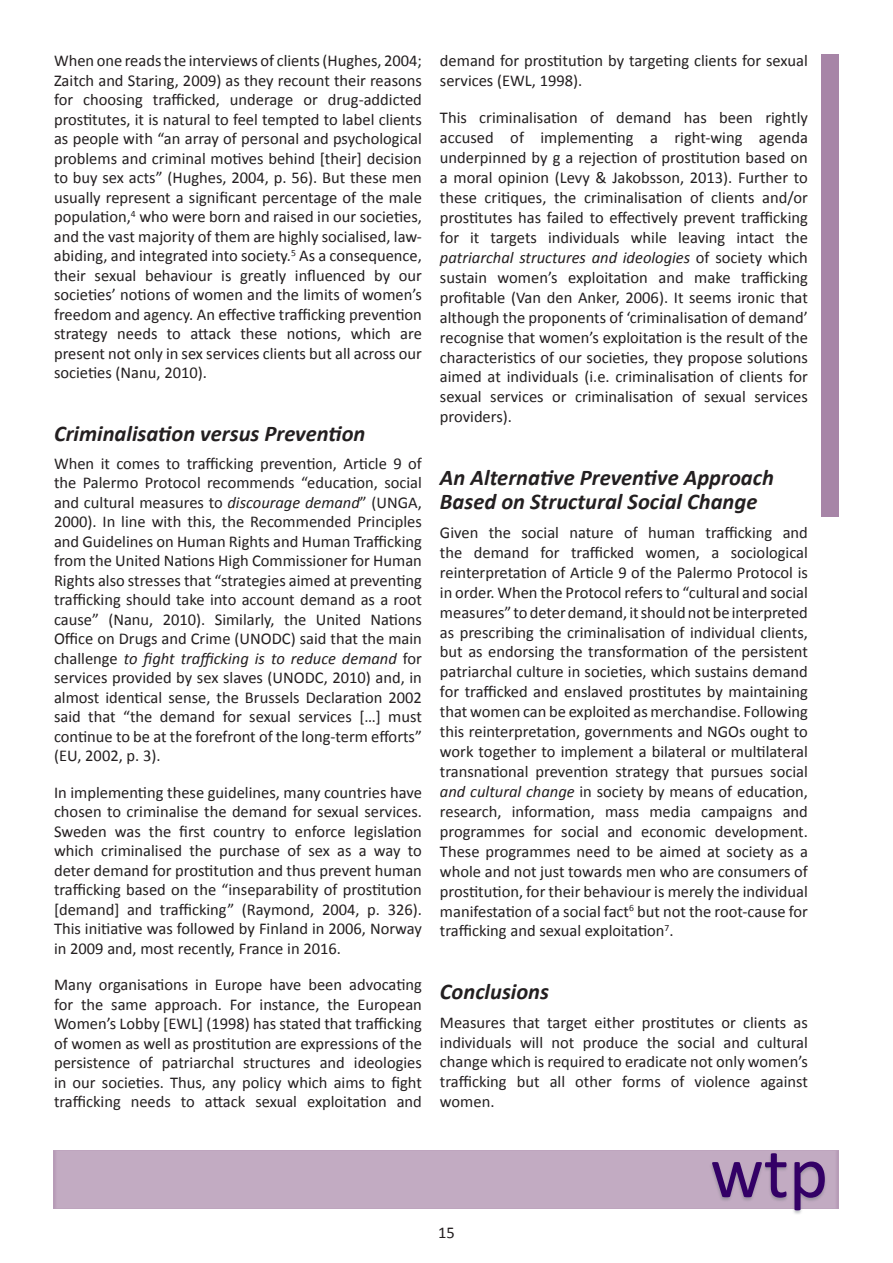
<style>
.page{position:relative;width:893px;height:1263px;background:#fff}
.page>*{position:absolute;margin:0;border:0;box-sizing:border-box;transform-origin:0 0}
.t1{font:75px "Calibri";color:#306}
.t2{font:italic 700 22.5px/24.5px "Calibri";color:#231f20}
.body{font:16.5px/19.5px "Calibri";color:#231f20;text-align:justify}
.s1{font-style:italic}
</style>
<div class="page">
<p class="body" style="left:54px;top:51px;width:369px">When one reads the interviews of clients (Hughes, 2004; Zaitch and Staring, 2009) as they recount their reasons for choosing trafficked, underage or drug-addicted prostitutes, it is natural to feel tempted to label clients as people with “an array of personal and psychological problems and criminal motives behind [their] decision to buy sex acts” (Hughes, 2004, p. 56). But these men usually represent a significant percentage of the male population,<sup>4</sup> who were born and raised in our societies, and the vast majority of them are highly socialised, law&shy;abiding, and integrated into society.<sup>5</sup> As a consequence, their sexual behaviour is greatly influenced by our societies’ notions of women and the limits of women’s freedom and agency. An effective trafficking prevention strategy needs to attack these notions, which are present not only in sex services clients but all across our societies (Nanu, 2010).</p>
<h4 class="t2" style="left:54px;top:421px;width:313px">Criminalisation versus Prevention</h4>
<p class="body" style="left:54px;top:453px;width:369px">When it comes to trafficking prevention, Article 9 of the Palermo Protocol recommends “education, social and cultural measures to <span class="s1">discourage demand</span>” (UNGA, 2000). In line with this, the Recommended Principles and Guidelines on Human Rights and Human Trafficking from the United Nations High Commissioner for Human Rights also stresses that “strategies aimed at preventing trafficking should take into account demand as a root cause” (Nanu, 2010). Similarly, the United Nations Office on Drugs and Crime (UNODC) said that the main challenge <span class="s1">to fight trafficking is to reduce demand</span> for services provided by sex slaves (UNODC, 2010) and, in almost identical sense, the Brussels Declaration 2002 said that “the demand for sexual services […] must continue to be at the forefront of the long-term efforts” (EU, 2002, p. 3).</p>
<p class="body" style="left:54px;top:783px;width:369px">In implementing these guidelines, many countries have chosen to criminalise the demand for sexual services.<br>Sweden was the first country to enforce legislation which criminalised the purchase of sex as a way to deter demand for prostitution and thus prevent human trafficking based on the “inseparability of prostitution [demand] and trafficking” (Raymond, 2004, p. 326).<br>This initiative was followed by Finland in 2006, Norway in 2009 and, most recently, France in 2016.</p>
<p class="body" style="left:54px;top:975px;width:369px">Many organisations in Europe have been advocating for the same approach. For instance, the European Women’s Lobby [EWL] (1998) has stated that trafficking of women as well as prostitution are expressions of the persistence of patriarchal structures and ideologies in our societies. Thus, any policy which aims to fight trafficking needs to attack sexual exploitation and</p>
<p class="body" style="left:440px;top:51px;width:369px;line-height:20px">demand for prostitution by targeting clients for sexual services (EWL, 1998).</p>
<p class="body" style="left:440px;top:108px;width:369px;line-height:20px">This criminalisation of demand has been rightly accused of implementing a right-wing agenda underpinned by g a rejection of prostitution based on a moral opinion (Levy &amp; Jakobsson, 2013). Further to these critiques, the criminalisation of clients and/or prostitutes has failed to effectively prevent trafficking for it targets individuals while leaving intact the <span class="s1">patriarchal structures and ideologies</span> of society which sustain women’s exploitation and make trafficking profitable (Van den Anker, 2006). It seems ironic that although the proponents of ‘criminalisation of demand’ recognise that women’s exploitation is the result of the characteristics of our societies, they propose solutions aimed at individuals (i.e. criminalisation of clients for sexual services or criminalisation of sexual services providers).</p>
<h4 class="t2" style="left:440px;top:465px;width:335px">An Alternative Preventive Approach<br>Based on Structural Social Change</h4>
<p class="body" style="left:440px;top:522px;width:369px;line-height:20px">Given the social nature of human trafficking and the demand for trafficked women, a sociological reinterpretation of Article 9 of the Palermo Protocol is in order. When the Protocol refers to “cultural and social measures” to deter demand, it should not be interpreted as prescribing the criminalisation of individual clients, but as endorsing the transformation of the persistent patriarchal culture in societies, which sustains demand for trafficked and enslaved prostitutes by maintaining that women can be exploited as merchandise. Following this reinterpretation, governments and NGOs ought to work together to implement a bilateral or multilateral transnational prevention strategy that pursues social <span class="s1">and cultural change</span> in society by means of education, research, information, mass media campaigns and programmes for social and economic development.<br>These programmes need to be aimed at society as a whole and not just towards men who are consumers of prostitution, for their behaviour is merely the individual manifestation of a social fact<sup>6</sup> but not the root-cause for trafficking and sexual exploitation<sup>7</sup>.</p>
<h4 class="t2" style="left:440px;top:979px;width:111px">Conclusions</h4>
<p class="body" style="left:440px;top:1012px;width:369px;line-height:20px">Measures that target either prostitutes or clients as individuals will not produce the social and cultural change which is required to eradicate not only women’s trafficking but all other forms of violence against women.</p>
<p class="body" style="left:438px;top:1223px;width:18px">15</p>
<h1 class="t1" style="left:710px;top:1125px;width:120px">wtp</h1>
</div>
